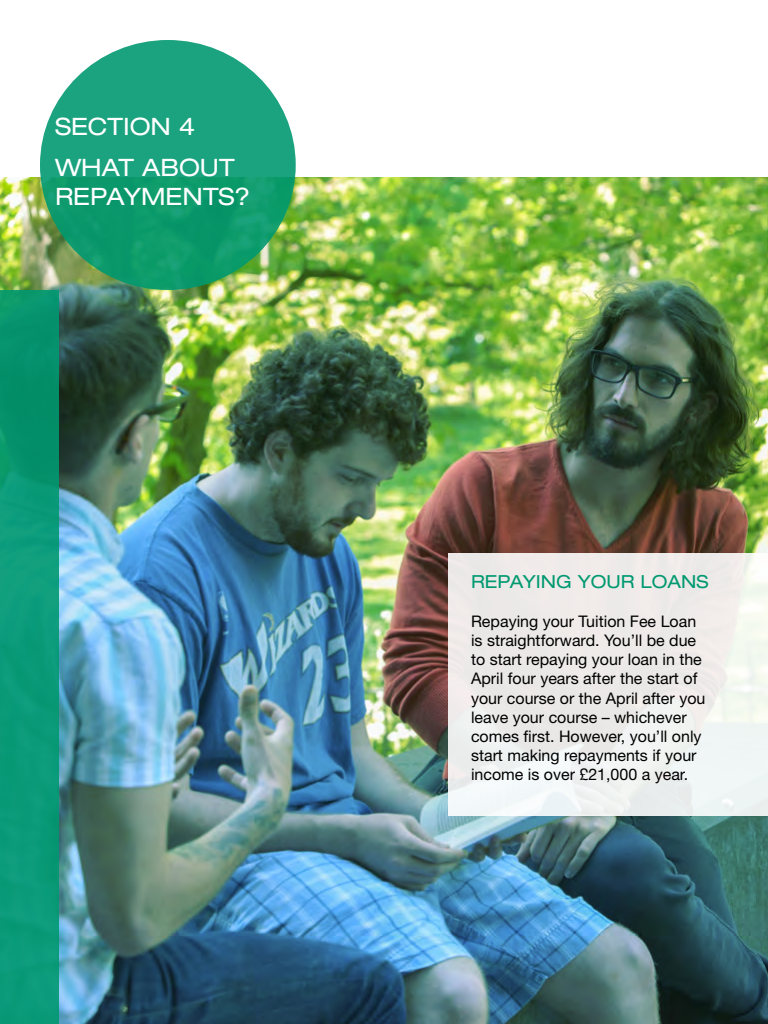
<style>
.page{position:relative;width:768px;height:1024px;background:#fff}
.page>*{position:absolute;margin:0;border:0;box-sizing:border-box;transform-origin:0 0}
.t1{font:expanded 24px/40.8px "Helvetica Neue LT Std";color:#fff}
.t2{font:expanded 18px "Helvetica Neue LT Std";color:#009970}
.t3{font:16px/19.2px "Helvetica Neue LT Std";color:#000}
</style>
<div class="page">
<img style="left:0;top:177px;width:768px;height:847px">
<div style="left:448px;top:554px;width:320px;height:262px;background:linear-gradient(to bottom,#eee9e6,#eff4f3)"></div>
<div style="left:40px;top:40px;width:256px;height:250px;background:linear-gradient(to bottom,#1fa684,#0a9867);border-radius:50%"></div>
<div style="left:0;top:290px;width:59px;height:734px;background:linear-gradient(to bottom,#06936e,#0c9d7e)"></div>
<p class="t1" style="left:55px;top:106px;width:181px">SECTION 4<br>WHAT ABOUT</p>
<p class="t1" style="left:55px;top:176px;width:197px">REPAYMENTS?</p>
<h1 class="t2" style="left:471px;top:571px;width:239px">REPAYING YOUR LOANS</h1>
<h1 class="t3" style="left:471px;top:611px;width:236px">Repaying your Tuition Fee Loan is straightforward. You’ll be due to start repaying your loan in the<br>April four years after the start of your course or the April after you leave your course – whichever comes first. However, you’ll only start making repayments if your income is over £21,000 a year.</h1>
</div>
